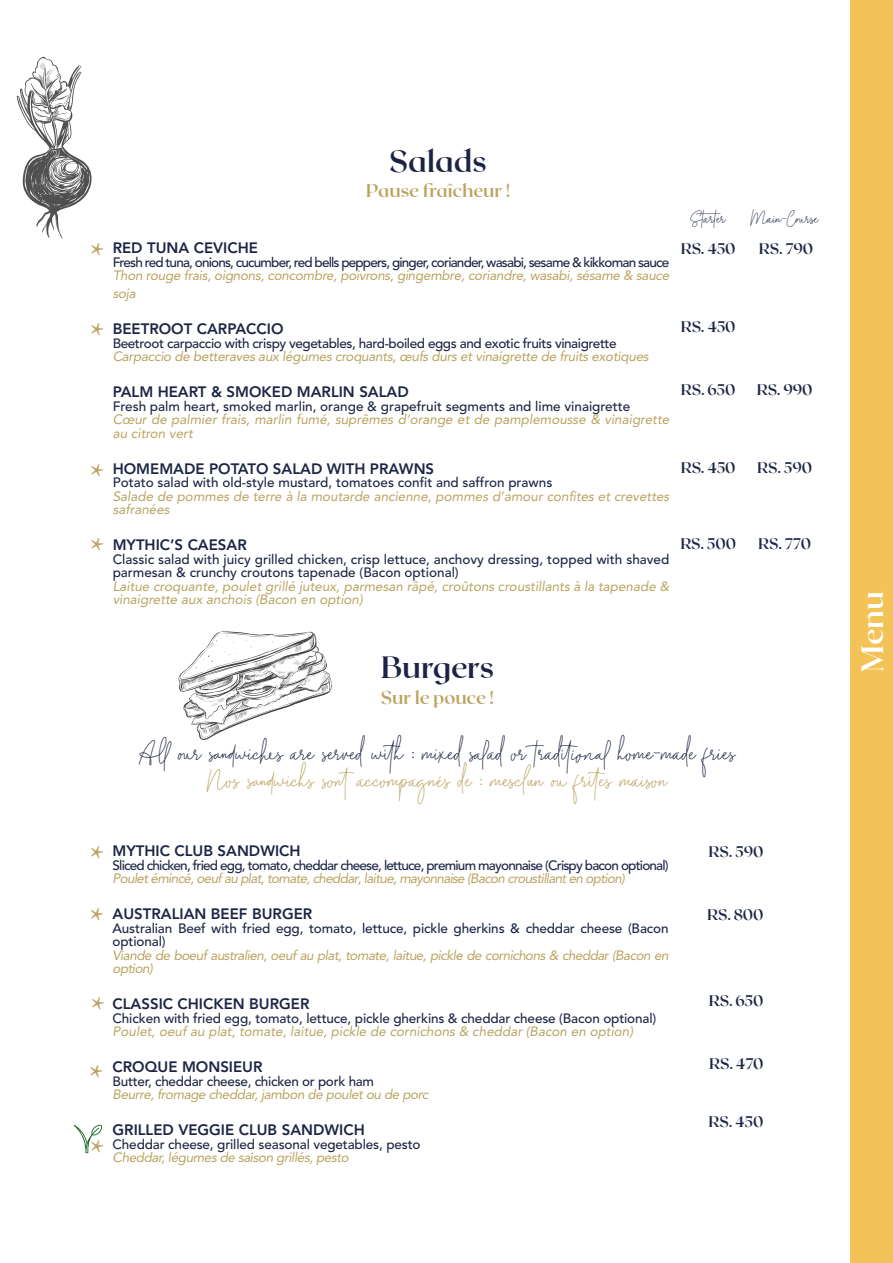
<style>
.page{position:relative;width:893px;height:1263px;background:#fff}
.page>*{position:absolute;margin:0;border:0;box-sizing:border-box;transform-origin:0 0}
.t1{font:36px/74.4px "Minion Pro";color:#baa361}
.t2{font:700 30px "Roxborough CF";color:#1d2344}
.t3{font:700 30px "Roxborough CF";color:#fff}
.t4{font:22.5px "Midnight Signature";color:#1b2443}
.t5{font:22.5px "Midnight Signature";color:#baa35f}
.t6{font:700 18px "Roxborough CF";letter-spacing:-.005em;color:#baa35d}
.t7{font:800 15px "Avenir LT Std";color:#1c2545}
.t8{font:700 15px "Roxborough CF";letter-spacing:-.01em;color:#1c2545}
.t9{font:15px "Midnight Signature";letter-spacing:-.02em;color:#1b2443}
.t10{font:500 13.5px/13.5px "Avenir LT Std";letter-spacing:-.01em;color:#1c2545}
.t11{font:italic 13.5px/13.5px "Avenir LT Std";color:#baa35f}
.t12{font:500 13.5px "Avenir LT Std";letter-spacing:-.06em;color:#1c2545}
.t13{font:italic 13.5px/13.5px "Avenir LT Std";letter-spacing:-.03em;color:#baa361}
.t14{font:italic 13.5px/18px "Avenir LT Std";letter-spacing:-.02em;color:#baa35f}
.t15{font:italic 13.5px/13.5px "Avenir LT Std";color:#baa361}
.t16{font:italic 13.5px "Avenir LT Std";letter-spacing:-.05em;color:#baa361}
.t17{font:500 13.5px "Avenir LT Std";letter-spacing:-.03em;color:#1c2545}
.t18{font:500 13.5px "Avenir LT Std";color:#1b2545}
</style>
<div class="page">
<svg style="left:16px;top:56px;width:76px;height:183px"></svg>
<svg style="left:46px;top:69px;width:7px;height:8px"></svg>
<div style="left:850px;top:0;width:43px;height:1263px;background:#f3c357"></div>
<svg style="left:178px;top:631px;width:154px;height:109px"></svg>
<svg style="left:73px;top:1124px;width:30px;height:30px"></svg>
<h2 class="t2" style="left:389px;top:142px;width:99px">Salads</h2>
<h3 class="t6" style="left:366px;top:179px;width:146px">Pause fraîcheur !</h3>
<p class="t9" style="left:690px;top:213px;width:38px">Starter</p>
<p class="t9" style="left:750px;top:213px;width:70px">Main-Course</p>
<h1 class="t1" style="left:90px;top:218px;width:16px">*</h1>
<h1 class="t1" style="left:90px;top:298px;width:16px">*</h1>
<h1 class="t1" style="left:90px;top:439px;width:16px">* *</h1>
<p class="t7" style="left:113px;top:239px;width:147px">RED TUNA CEVICHE</p>
<p class="t12" style="left:113px;top:254px;width:558px">Fresh red tuna, onions, cucumber, red bells peppers, ginger, coriander, wasabi, sesame &amp; kikkoman sauce</p>
<p class="t14" style="left:113px;top:267px;width:558px">Thon rouge frais, oignons, concombre, poivrons, gingembre, coriandre, wasabi, sésame &amp; sauce soja</p>
<p class="t7" style="left:113px;top:320px;width:172px">BEETROOT CARPACCIO</p>
<p class="t17" style="left:113px;top:335px;width:505px">Beetroot carpaccio with crispy vegetables, hard-boiled eggs and exotic fruits vinaigrette</p>
<p class="t14" style="left:113px;top:348px;width:537px">Carpaccio de betteraves aux légumes croquants, œufs durs et vinaigrette de fruits exotiques</p>
<p class="t7" style="left:113px;top:383px;width:298px">PALM HEART &amp; SMOKED MARLIN SALAD</p>
<p class="t10" style="left:113px;top:400px;width:519px">Fresh palm heart, smoked marlin, orange &amp; grapefruit segments and lime vinaigrette</p>
<p class="t11" style="left:113px;top:413px;width:558px">Cœur de palmier frais, marlin fumé, suprêmes d’orange et de pamplemousse &amp; vinaigrette au citron vert</p>
<p class="t7" style="left:113px;top:460px;width:323px">HOMEMADE POTATO SALAD WITH PRAWNS</p>
<p class="t18" style="left:113px;top:475px;width:441px">Potato salad with old-style mustard, tomatoes confit and saffron prawns</p>
<p class="t15" style="left:113px;top:490px;width:558px">Salade de pommes de terre à la moutarde ancienne, pommes d’amour confites et crevettes safranées</p>
<p class="t7" style="left:113px;top:536px;width:136px">MYTHIC’S CAESAR</p>
<p class="t10" style="left:113px;top:553px;width:558px">Classic salad with juicy grilled chicken, crisp lettuce, anchovy dressing, topped with shaved parmesan &amp; crunchy croutons tapenade (Bacon optional)</p>
<p class="t11" style="left:113px;top:580px;width:558px">Laitue croquante, poulet grillé juteux, parmesan râpé, croûtons croustillants à la tapenade &amp; vinaigrette aux anchois (Bacon en option)</p>
<p class="t8" style="left:681px;top:239px;width:56px">RS. 450</p>
<p class="t8" style="left:681px;top:317px;width:56px">RS. 450</p>
<p class="t8" style="left:681px;top:380px;width:56px">RS. 650</p>
<p class="t8" style="left:681px;top:458px;width:56px">RS. 450</p>
<p class="t8" style="left:680px;top:534px;width:57px">RS. 500</p>
<p class="t8" style="left:759px;top:239px;width:56px">RS. 790</p>
<p class="t8" style="left:757px;top:380px;width:57px">RS. 990</p>
<p class="t8" style="left:757px;top:458px;width:56px">RS. 590</p>
<p class="t8" style="left:758px;top:534px;width:54px">RS. 770</p>
<h2 class="t2" style="left:381px;top:648px;width:115px">Burgers</h2>
<h3 class="t6" style="left:381px;top:686px;width:114px">Sur le pouce !</h3>
<h2 class="t3" style="left:852px;top:629px;width:93px;rotate:-90deg">MENU</h2>
<h2 class="t3" style="left:853px;top:672px;width:82px;rotate:-90deg">Menu</h2>
<h3 class="t4" style="left:139px;top:745px;width:599px">All our sandwiches are served with : mixed salad or traditional home-made fries</h3>
<h3 class="t5" style="left:207px;top:772px;width:463px">Nos sandwichs sont accompagnés de : mesclun ou frites maison</h3>
<h1 class="t1" style="left:90px;top:821px;width:16px">*</h1>
<h1 class="t1" style="left:90px;top:883px;width:16px">*</h1>
<h1 class="t1" style="left:91px;top:972px;width:16px">*</h1>
<h1 class="t1" style="left:89px;top:1040px;width:16px">*</h1>
<h1 class="t1" style="left:90px;top:1115px;width:16px">*</h1>
<p class="t7" style="left:113px;top:842px;width:190px">MYTHIC CLUB SANDWICH</p>
<p class="t12" style="left:113px;top:857px;width:558px">Sliced chicken, fried egg, tomato, cheddar cheese, lettuce, premium mayonnaise (Crispy bacon optional)</p>
<p class="t16" style="left:113px;top:871px;width:514px">Poulet émincé, oeuf au plat, tomate, cheddar, laitue, mayonnaise (Bacon croustillant en option)</p>
<p class="t7" style="left:113px;top:905px;width:201px">AUSTRALIAN BEEF BURGER</p>
<p class="t10" style="left:113px;top:921px;width:558px">Australian Beef with fried egg, tomato, lettuce, pickle gherkins &amp; cheddar cheese (Bacon optional)</p>
<p class="t13" style="left:113px;top:948px;width:557px">Viande de boeuf australien, oeuf au plat, tomate, laitue, pickle de cornichons &amp; cheddar (Bacon en option)</p>
<p class="t7" style="left:113px;top:995px;width:198px">CLASSIC CHICKEN BURGER</p>
<p class="t10" style="left:113px;top:1011px;width:545px">Chicken with fried egg, tomato, lettuce, pickle gherkins &amp; cheddar cheese (Bacon optional)</p>
<p class="t15" style="left:113px;top:1025px;width:522px">Poulet, oeuf au plat, tomate, laitue, pickle de cornichons &amp; cheddar (Bacon en option)</p>
<p class="t7" style="left:113px;top:1058px;width:151px">CROQUE MONSIEUR</p>
<p class="t10" style="left:113px;top:1074px;width:263px">Butter, cheddar cheese, chicken or pork ham</p>
<p class="t13" style="left:113px;top:1088px;width:317px">Beurre, fromage cheddar, jambon de poulet ou de porc</p>
<p class="t7" style="left:113px;top:1121px;width:254px">GRILLED VEGGIE CLUB SANDWICH</p>
<p class="t10" style="left:113px;top:1137px;width:309px">Cheddar cheese, grilled seasonal vegetables, pesto</p>
<p class="t13" style="left:113px;top:1151px;width:238px">Cheddar, légumes de saison grillés, pesto</p>
<p class="t8" style="left:709px;top:842px;width:56px">RS. 590</p>
<p class="t8" style="left:707px;top:905px;width:58px">RS. 800</p>
<p class="t8" style="left:709px;top:991px;width:56px">RS. 650</p>
<p class="t8" style="left:709px;top:1054px;width:56px">RS. 470</p>
<p class="t8" style="left:708px;top:1112px;width:56px">RS. 450</p>
</div>
